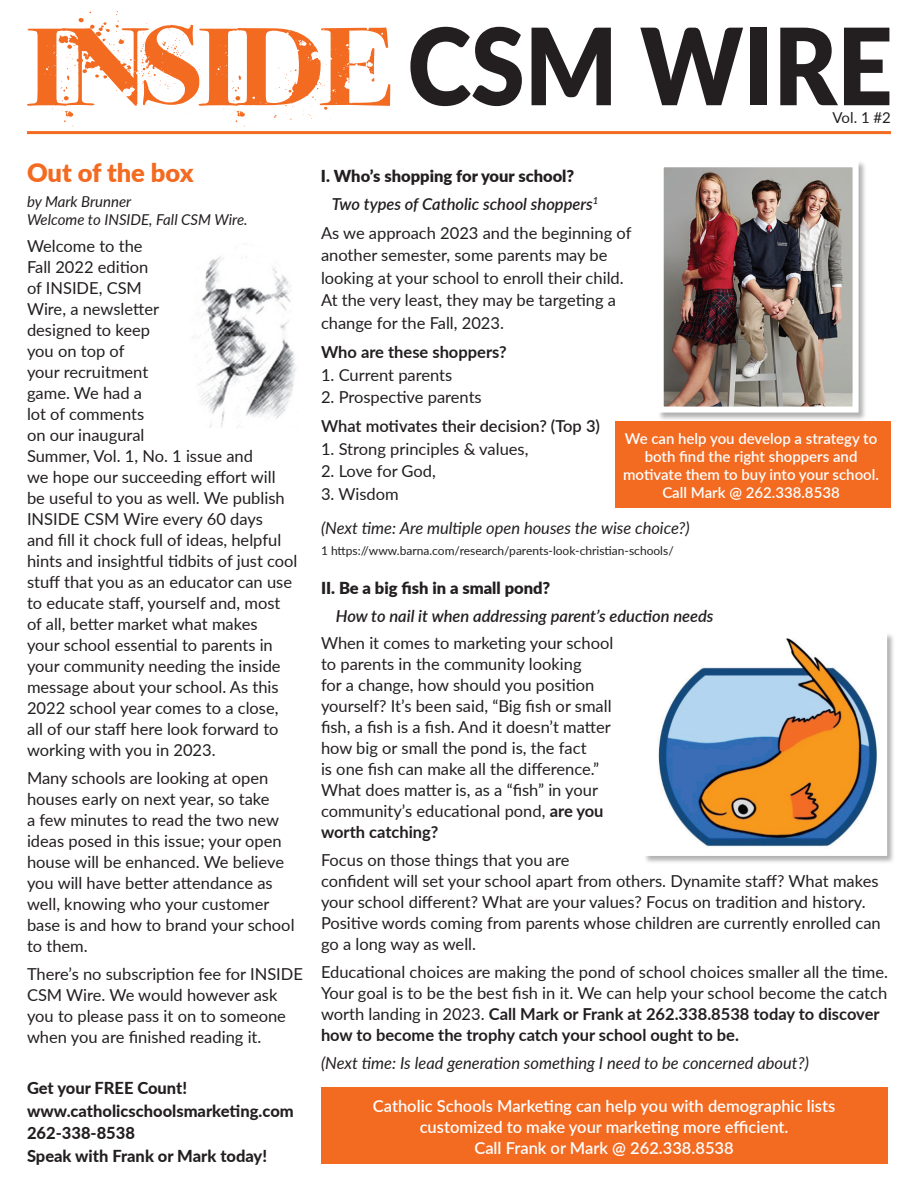
<style>
.page{position:relative;width:918px;height:1188px;background:#fff}
.page>*{position:absolute;margin:0;border:0;box-sizing:border-box;transform-origin:0 0}
.t1{font:121.5px "i Nked God";color:#f36a21}
.t2{font:900 106.5px "Lato";color:#231f20;scale:.91 1}
.t3{font:900 25.5px "Lato";color:#f36a21}
.t4{font:16.5px/21px "Lato";color:#231f20}
.t5{font:600 16.5px/21px "Lato";color:#fff;text-align:center}
.t6{font:italic 16.5px "Lato";color:#231f20}
.t7{font:800 16.5px/22.5px "Lato";color:#231f20}
.t8{font:italic 600 16.5px "Lato";color:#231f20}
.t9{font:900 16.5px "Lato";color:#231f20}
.t10{font:600 16.5px "Lato";color:#231f20}
.t11{font:700 16.5px "Lato";color:#231f20}
.t12{font:600 15px/18px "Lato";color:#fff;text-align:center}
.t13{font:italic 15px/18px "Lato";color:#231f20}
.t14{font:15px "Lato";color:#231f20}
.t15{font:12px "Lato";color:#231f20}
.s1{font-weight:700}
</style>
<div class="page">
<hr style="left:27px;top:131px;width:864px;height:3px;background:#f36a21">
<img style="left:193px;top:244px;width:104px;height:184px">
<div style="left:657px;top:161px;width:210px;height:260px;background:#231f20;opacity:.35"></div>
<img style="left:665px;top:168px;width:187px;height:238px">
<div style="left:658px;top:161px;width:201px;height:252px;border:6px solid #fff"></div>
<div style="left:643px;top:632px;width:253px;height:232px;background:#231f20;opacity:.35"></div>
<div style="left:647px;top:635px;width:237px;height:218px;background:#fff"></div>
<img style="left:658px;top:639px;width:219px;height:208px">
<div style="left:615px;top:421px;width:276px;height:86px;background:#f36a21"></div>
<div style="left:321px;top:1088px;width:566px;height:76px;background:#f36a21"></div>
<h1 class="t1" style="left:27px;top:-8px;width:364px">Inside</h1>
<h2 class="t2" style="left:408px;top:-14px;width:535px">CSM WIRE</h2>
<p class="t14" style="left:833px;top:106px;width:60px">Vol. 1 #2</p>
<h3 class="t3" style="left:27px;top:153px;width:168px">Out of the box</h3>
<p class="t13" style="left:27px;top:191px;width:222px">by Mark Brunner<br>Welcome to INSIDE, Fall CSM Wire.</p>
<p class="t4" style="left:27px;top:235px;width:272px">Welcome to the<br>Fall 2022 edition<br>of INSIDE, CSM<br>Wire, a newsletter<br>designed to keep<br>you on top of<br>your recruitment<br>game. We had a<br>lot of comments<br>on our inaugural<br>Summer, Vol. 1, No. 1 issue and<br>we hope our succeeding effort will be useful to you as well. We publish<br>INSIDE CSM Wire every 60 days<br>and fill it chock full of ideas, helpful hints and insightful tidbits of just cool stuff that you as an educator can use to educate staff, yourself and, most of all, better market what makes<br>your school essential to parents in your community needing the inside message about your school. As this<br>2022 school year comes to a close, all of our staff here look forward to working with you in 2023.</p>
<p class="t4" style="left:27px;top:767px;width:269px">Many schools are looking at open houses early on next year, so take<br>a few minutes to read the two new ideas posed in this issue; your open house will be enhanced. We believe you will have better attendance as well, knowing who your customer base is and how to brand your school to them.</p>
<p class="t4" style="left:27px;top:963px;width:277px">There’s no subscription fee for INSIDE CSM Wire. We would however ask you to please pass it on to someone when you are finished reading it.</p>
<p class="t7" style="left:27px;top:1076px;width:268px">Get your FREE Count! www.catholicschoolsmarketing.com<br>262-338-8538<br>Speak with Frank or Mark today!</p>
<p class="t9" style="left:321px;top:164px;width:255px">I. Who’s shopping for your school?</p>
<p class="t8" style="left:332px;top:192px;width:268px">Two types of Catholic school shoppers<sup>1</sup></p>
<p class="t4" style="left:321px;top:222px;width:312px">As we approach 2023 and the beginning of</p>
<p class="t4" style="left:321px;top:243px;width:304px;line-height:22.5px">another semester, some parents may be looking at your school to enroll their child.<br>At the very least, they may be targeting a change for the Fall, 2023.</p>
<p class="t11" style="left:321px;top:340px;width:187px">Who are these shoppers?</p>
<p class="t4" style="left:321px;top:363px;width:133px">1. Current parents</p>
<p class="t4" style="left:321px;top:386px;width:162px">2. Prospective parents</p>
<p class="t10" style="left:321px;top:414px;width:281px">What motivates their decision? (Top 3)</p>
<p class="t4" style="left:321px;top:438px;width:209px">1. Strong principles &amp; values,</p>
<p class="t4" style="left:321px;top:460px;width:116px">2. Love for God,</p>
<p class="t4" style="left:321px;top:483px;width:79px">3. Wisdom</p>
<p class="t6" style="left:321px;top:517px;width:370px">(Next time: Are multiple open houses the wise choice?)</p>
<p class="t15" style="left:321px;top:542px;width:354px">1 https://www.barna.com/research/parents-look-christian-schools/</p>
<p class="t9" style="left:321px;top:575px;width:231px">II. Be a big fish in a small pond?</p>
<p class="t8" style="left:336px;top:604px;width:379px">How to nail it when addressing parent’s eduction needs</p>
<p class="t4" style="left:321px;top:632px;width:294px">When it comes to marketing your school to parents in the community looking<br>for a change, how should you position yourself? It’s been said, “Big fish or small fish, a fish is a fish. And it doesn’t matter how big or small the pond is, the fact<br>is one fish can make all the difference.” What does matter is, as a “fish” in your community’s educational pond, <span class="s1">are you worth catching?</span></p>
<p class="t4" style="left:321px;top:849px;width:561px">Focus on those things that you are<br>confident will set your school apart from others. Dynamite staff? What makes your school different? What are your values? Focus on tradition and history.<br>Positive words coming from parents whose children are currently enrolled can go a long way as well.</p>
<p class="t4" style="left:321px;top:961px;width:569px">Educational choices are making the pond of school choices smaller all the time.<br>Your goal is to be the best fish in it. We can help your school become the catch worth landing in 2023. <span class="s1">Call Mark or Frank at 262.338.8538 today to discover how to become the trophy catch your school ought to be.</span></p>
<p class="t6" style="left:321px;top:1051px;width:489px">(Next time: Is lead generation something I need to be concerned about?)</p>
<p class="t12" style="left:623px;top:428px;width:257px">We can help you develop a strategy to both find the right shoppers and motivate them to buy into your school.<br>Call Mark @ 262.338.8538</p>
<p class="t5" style="left:373px;top:1095px;width:464px">Catholic Schools Marketing can help you with demographic lists customized to make your marketing more efficient.<br>Call Frank or Mark @ 262.338.8538</p>
</div>
